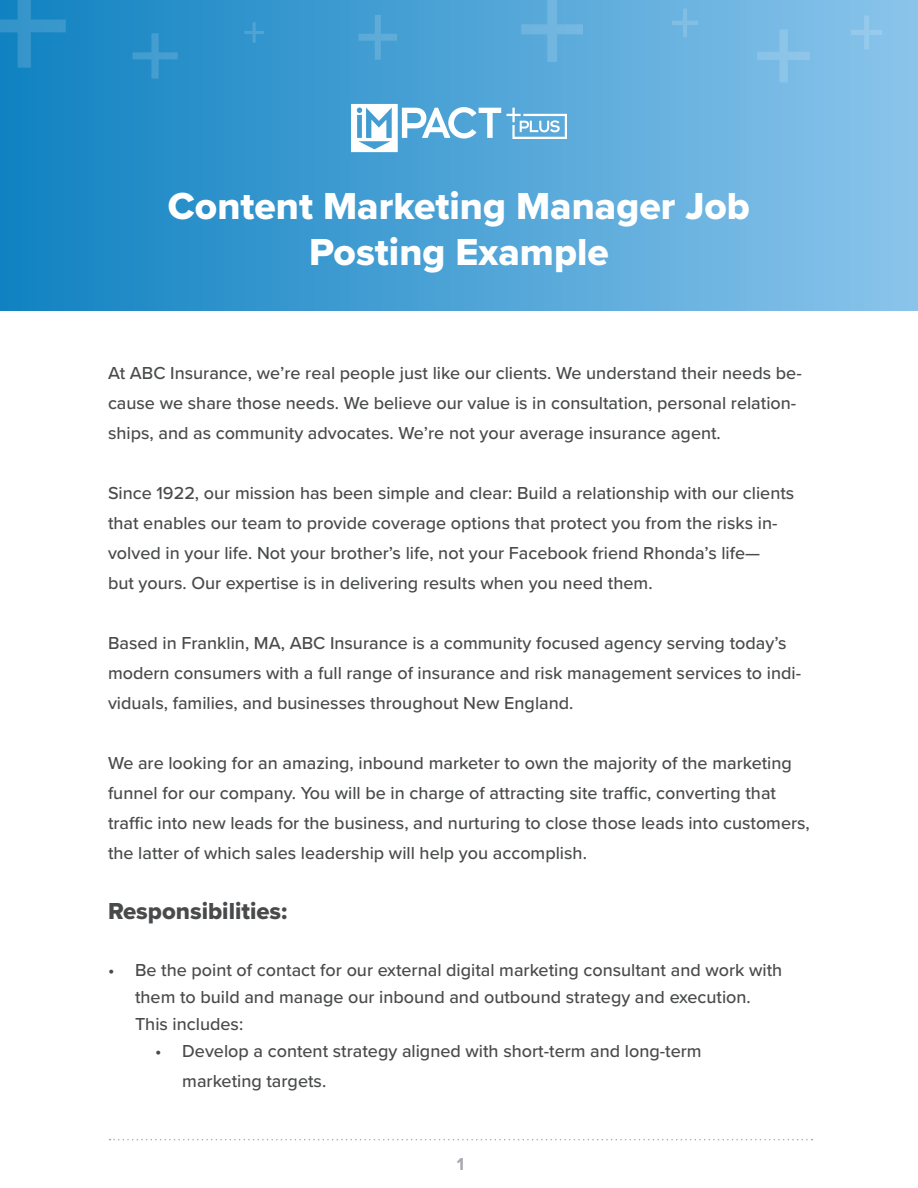
<style>
.page{position:relative;width:918px;height:1188px;background:#fff}
.page>*{position:absolute;margin:0;border:0;box-sizing:border-box;transform-origin:0 0}
.t1{font:39px "Proxima Nova Extrabld";color:#fff}
.t2{font:24px "Proxima Nova Extrabld";color:#494a4b}
.t3{font:500 18px/30px "Proxima Nova";color:#494a4b}
.t4{font:700 18px "Proxima Nova";color:#a8a9ad}
</style>
<div class="page">
<svg style="left:110px;top:1139px;width:703px;height:1px"></svg>
<div style="left:0;top:0;width:918px;height:311px;background:linear-gradient(to right,#1082c1,#8ac4eb)"></div>
<svg style="left:757px;top:29px;width:53px;height:53px;background:#7ebde5"></svg>
<svg style="left:0;top:0;width:66px;height:68px;background:#208ac5"></svg>
<svg style="left:521px;top:0;width:62px;height:62px;background:#60addb"></svg>
<svg style="left:132px;top:33px;width:46px;height:46px;background:#2d91ca"></svg>
<svg style="left:672px;top:8px;width:26px;height:29px"></svg>
<svg style="left:851px;top:15px;width:31px;height:35px"></svg>
<svg style="left:359px;top:15px;width:38px;height:45px;background:#4aa1d4"></svg>
<svg style="left:244px;top:22px;width:20px;height:21px"></svg>
<svg style="left:351px;top:104px;width:150px;height:48px"></svg>
<svg style="left:507px;top:108px;width:60px;height:31px"></svg>
<p class="t1" style="left:168px;top:176px;width:584px">Content Marketing Manager Job</p>
<p class="t1" style="left:309px;top:223px;width:301px">Posting Example</p>
<p class="t3" style="left:108px;top:357px;width:695px">At ABC Insurance, we’re real people just like our clients. We understand their needs be&shy;cause we share those needs. We believe our value is in consultation, personal relation&shy;ships, and as community advocates. We’re not your average insurance agent.</p>
<p class="t3" style="left:108px;top:477px;width:688px">Since 1922, our mission has been simple and clear: Build a relationship with our clients that enables our team to provide coverage options that protect you from the risks in&shy;volved in your life. Not your brother’s life, not your Facebook friend Rhonda’s life—</p>
<p class="t3" style="left:108px;top:567px;width:546px">but yours. Our expertise is in delivering results when you need them.</p>
<p class="t3" style="left:108px;top:627px;width:695px">Based in Franklin, MA, ABC Insurance is a community focused agency serving today’s modern consumers with a full range of insurance and risk management services to indi&shy;viduals, families, and businesses throughout New England.</p>
<p class="t3" style="left:108px;top:747px;width:703px">We are looking for an amazing, inbound marketer to own the majority of the marketing funnel for our company. You will be in charge of attracting site traffic, converting that traffic into new leads for the business, and nurturing to close those leads into customers, the latter of which sales leadership will help you accomplish.</p>
<p class="t2" style="left:108px;top:893px;width:181px">Responsibilities:</p>
<p class="t3" style="left:108px;top:956px;width:676px;line-height:27px;text-align:center">• Be the point of contact for our external digital marketing consultant and work with them to build and manage our inbound and outbound strategy and execution.</p>
<p class="t3" style="left:135px;top:1008px;width:110px">This includes:</p>
<p class="t3" style="left:182px;top:1035px;width:521px;text-indent:-27px">• Develop a content strategy aligned with short-term and long-term marketing targets.</p>
<p class="t4" style="left:457px;top:1151px;width:9px">1</p>
</div>
